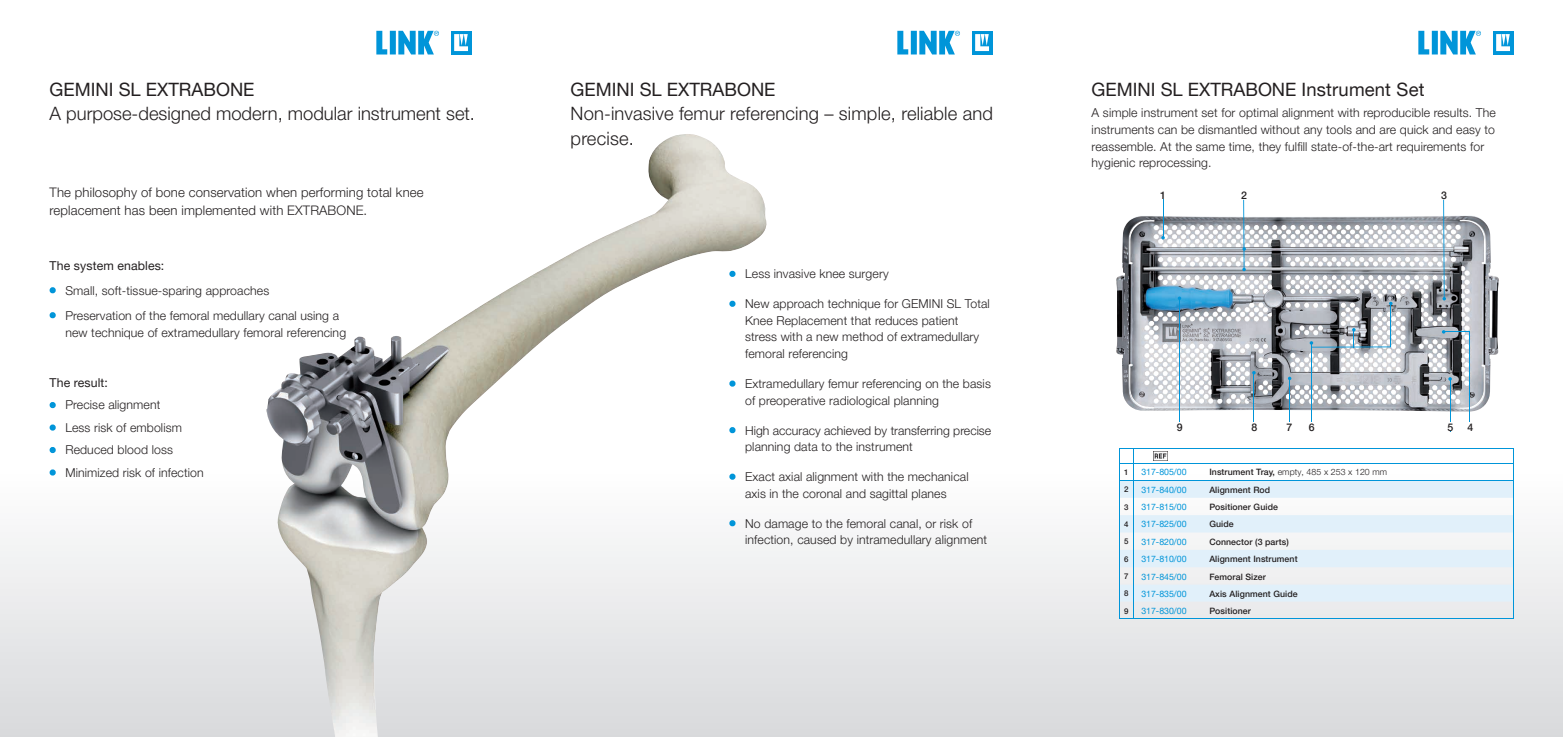
<style>
.page{position:relative;width:1563px;height:737px;background:#fff}
.page>*{position:absolute;margin:0;border:0;box-sizing:border-box;transform-origin:0 0}
.t1{font:300 18.38px/24.5px "Helvetica Neue LT Pro";letter-spacing:.01em;color:#231f20}
.t2{font:18.38px "Helvetica Neue LT Pro";color:#231f20}
.t3{font:300 13.12px/18.4px "Helvetica Neue LT Pro";letter-spacing:.01em;color:#231f20}
.t4{font:300 12.25px/16.6px "Helvetica Neue LT Pro";letter-spacing:.01em;color:#231f20}
.t5{font:12.25px "Helvetica Neue LT Pro";letter-spacing:.01em;color:#231f20}
.t6{font:500 10.5px "Helvetica Neue LT Pro";color:#231f20}
.t7{font:500 8.75px "Helvetica Neue LT Pro";letter-spacing:.01em;color:#231f20}
.t8{font:8.75px "Helvetica Neue LT Pro";color:#0095d9}
.t9{font:300 8.75px "Helvetica Neue LT Pro";letter-spacing:.01em;color:#231f20}
.t10{font:500 7.88px "Helvetica Neue LT Pro";color:#231f20}
.s1{color:#0095d9}
.s2{font-weight:500}
</style>
<div class="page">
<div style="left:0;top:472px;width:1563px;height:265px;background:linear-gradient(to bottom,#fefefe,#d8d9db)"></div>
<svg style="left:897px;top:31px;width:11px;height:23px"></svg>
<div style="left:972px;top:31px;width:20px;height:24px;background:#0095d9"></div>
<svg style="left:975px;top:34px;width:14px;height:17px"></svg>
<div style="left:911px;top:31px;width:6px;height:23px;background:#0095d9"></div>
<svg style="left:919px;top:31px;width:41px;height:23px"></svg>
<svg style="left:1418px;top:31px;width:11px;height:23px"></svg>
<div style="left:1492px;top:31px;width:21px;height:24px;background:#0095d9"></div>
<svg style="left:1496px;top:34px;width:14px;height:17px"></svg>
<div style="left:1431px;top:31px;width:6px;height:23px;background:#0095d9"></div>
<svg style="left:1440px;top:31px;width:41px;height:23px"></svg>
<svg style="left:376px;top:31px;width:11px;height:23px"></svg>
<div style="left:451px;top:31px;width:20px;height:24px;background:#0095d9"></div>
<svg style="left:454px;top:34px;width:14px;height:17px"></svg>
<div style="left:390px;top:31px;width:6px;height:23px;background:#0095d9"></div>
<svg style="left:398px;top:31px;width:41px;height:23px"></svg>
<svg style="left:1119px;top:448px;width:395px;height:172px"></svg>
<img style="left:1153px;top:452px;width:14px;height:8px">
<img style="left:266px;top:134px;width:502px;height:603px">
<img style="left:1116px;top:215px;width:383px;height:196px">
<hr style="left:1253px;top:373px;width:1px;height:52px;background:#0095d9">
<hr style="left:1289px;top:378px;width:1px;height:50px;background:#0095d9">
<hr style="left:1179px;top:298px;width:1px;height:128px;background:#0095d9">
<svg style="left:1177px;top:296px;width:4px;height:4px"></svg>
<hr style="left:1311px;top:343px;width:1px;height:82px;background:#0095d9">
<svg style="left:1309px;top:341px;width:4px;height:4px"></svg>
<hr style="left:1449px;top:379px;width:1px;height:52px;background:#0095d9">
<svg style="left:1448px;top:377px;width:4px;height:4px"></svg>
<svg style="left:1352px;top:328px;width:3px;height:18px"></svg>
<hr style="left:1390px;top:303px;width:1px;height:44px;background:#0095d9">
<hr style="left:1311px;top:346px;width:79px;height:1px;background:#0095d9">
<hr style="left:1469px;top:331px;width:1px;height:100px;background:#0095d9">
<svg style="left:1442px;top:330px;width:28px;height:3px"></svg>
<hr style="left:1162px;top:199px;width:1px;height:39px;background:#0095d9">
<svg style="left:1242px;top:200px;width:4px;height:71px"></svg>
<svg style="left:1442px;top:200px;width:4px;height:100px"></svg>
<div style="left:1464px;top:422px;width:12px;height:9px;background:#fff"></div>
<div style="left:1444px;top:422px;width:12px;height:9px;background:#fff"></div>
<div style="left:1305px;top:422px;width:12px;height:9px;background:#fff"></div>
<div style="left:1283px;top:422px;width:12px;height:9px;background:#fff"></div>
<div style="left:1248px;top:422px;width:12px;height:9px;background:#fff"></div>
<div style="left:1174px;top:422px;width:11px;height:9px;background:#fff"></div>
<h1 class="t2" style="left:50px;top:78px;width:206px">GEMINI SL EXTRABONE</h1>
<h1 class="t1" style="left:50px;top:101px;width:427px">A purpose-designed modern, modular instrument set.</h1>
<p class="t3" style="left:50px;top:183px;width:375px">The philosophy of bone conservation when performing total knee replacement has been implemented with EXTRABONE.</p>
<p class="t5" style="left:50px;top:258px;width:116px">The system enables:</p>
<p class="t4" style="left:50px;top:282px;width:221px"><span class="s1">•</span> Small, soft-tissue-sparing approaches</p>
<p class="t4" style="left:65px;top:306px;width:282px;line-height:17.5px;text-indent:-16px"><span class="s1">•</span> Preservation of the femoral medullary canal using a new technique of extramedullary femoral referencing</p>
<p class="t5" style="left:50px;top:375px;width:60px">The result:</p>
<p class="t4" style="left:50px;top:396px;width:112px"><span class="s1">•</span> Precise alignment</p>
<p class="t4" style="left:50px;top:419px;width:134px"><span class="s1">•</span> Less risk of embolism</p>
<p class="t4" style="left:50px;top:441px;width:125px"><span class="s1">•</span> Reduced blood loss</p>
<p class="t4" style="left:50px;top:464px;width:156px"><span class="s1">•</span> Minimized risk of infection</p>
<h1 class="t2" style="left:570px;top:78px;width:206px">GEMINI SL EXTRABONE</h1>
<h1 class="t1" style="left:570px;top:101px;width:424px">Non-invasive femur referencing – simple, reliable and precise.</h1>
<p class="t4" style="left:729px;top:265px;width:161px"><span class="s1">•</span> Less invasive knee surgery</p>
<p class="t4" style="left:745px;top:295px;width:246px;text-indent:-16px"><span class="s1">•</span> New approach technique for GEMINI SL Total Knee Replacement that reduces patient stress with a new method of extramedullary femoral referencing</p>
<p class="t4" style="left:745px;top:375px;width:247px;text-indent:-16px"><span class="s1">•</span> Extramedullary femur referencing on the basis of preoperative radiological planning</p>
<p class="t4" style="left:745px;top:421px;width:248px;text-indent:-16px"><span class="s1">•</span> High accuracy achieved by transferring precise planning data to the instrument</p>
<p class="t4" style="left:729px;top:468px;width:241px;text-align:center"><span class="s1">•</span> Exact axial alignment with the mechanical axis in the coronal and sagittal planes</p>
<p class="t4" style="left:745px;top:514px;width:244px;text-indent:-16px"><span class="s1">•</span> No damage to the femoral canal, or risk of infection, caused by intramedullary alignment</p>
<h1 class="t2" style="left:1091px;top:78px;width:334px">GEMINI SL EXTRABONE Instrument Set</h1>
<p class="t4" style="left:1091px;top:104px;width:406px">A simple instrument set for optimal alignment with reproducible results. The instruments can be dismantled without any tools and are quick and easy to reassemble. At the same time, they fulfill state-of-the-art requirements for hygienic reprocessing.</p>
<p class="t6" style="left:1160px;top:188px;width:7px">1</p>
<p class="t6" style="left:1241px;top:188px;width:7px">2</p>
<p class="t6" style="left:1441px;top:188px;width:7px">3</p>
<p class="t6" style="left:1177px;top:421px;width:7px">9</p>
<p class="t6" style="left:1251px;top:421px;width:7px">8</p>
<p class="t6" style="left:1286px;top:421px;width:7px">7</p>
<p class="t6" style="left:1308px;top:421px;width:7px">6</p>
<p class="t6" style="left:1447px;top:421px;width:7px">5</p>
<p class="t6" style="left:1467px;top:421px;width:7px">4</p>
<p class="t10" style="left:1124px;top:467px;width:6px">1</p>
<p class="t8" style="left:1141px;top:466px;width:47px">317-805/00</p>
<p class="t9" style="left:1209px;top:466px;width:179px"><span class="s2">Instrument Tray,</span> empty, 485 x 253 x 120 mm</p>
<p class="t10" style="left:1124px;top:485px;width:6px">2</p>
<p class="t8" style="left:1141px;top:484px;width:47px">317-840/00</p>
<p class="t7" style="left:1209px;top:484px;width:62px">Alignment Rod</p>
<p class="t10" style="left:1124px;top:502px;width:6px">3</p>
<p class="t8" style="left:1141px;top:501px;width:47px">317-815/00</p>
<p class="t7" style="left:1209px;top:501px;width:70px">Positioner Guide</p>
<p class="t10" style="left:1124px;top:519px;width:6px">4</p>
<p class="t8" style="left:1141px;top:519px;width:47px">317-825/00</p>
<p class="t7" style="left:1209px;top:519px;width:26px">Guide</p>
<p class="t10" style="left:1124px;top:537px;width:6px">5</p>
<p class="t8" style="left:1141px;top:536px;width:47px">317-820/00</p>
<p class="t7" style="left:1209px;top:536px;width:81px">Connector (3 parts)</p>
<p class="t10" style="left:1124px;top:554px;width:6px">6</p>
<p class="t8" style="left:1141px;top:553px;width:47px">317-810/00</p>
<p class="t7" style="left:1209px;top:554px;width:90px">Alignment Instrument</p>
<p class="t10" style="left:1124px;top:571px;width:6px">7</p>
<p class="t8" style="left:1141px;top:571px;width:47px">317-845/00</p>
<p class="t7" style="left:1209px;top:571px;width:58px">Femoral Sizer</p>
<p class="t10" style="left:1124px;top:589px;width:6px">8</p>
<p class="t8" style="left:1141px;top:588px;width:47px">317-835/00</p>
<p class="t7" style="left:1209px;top:588px;width:90px">Axis Alignment Guide</p>
<p class="t10" style="left:1124px;top:606px;width:6px">9</p>
<p class="t8" style="left:1141px;top:605px;width:47px">317-830/00</p>
<p class="t7" style="left:1209px;top:605px;width:43px">Positioner</p>
</div>
